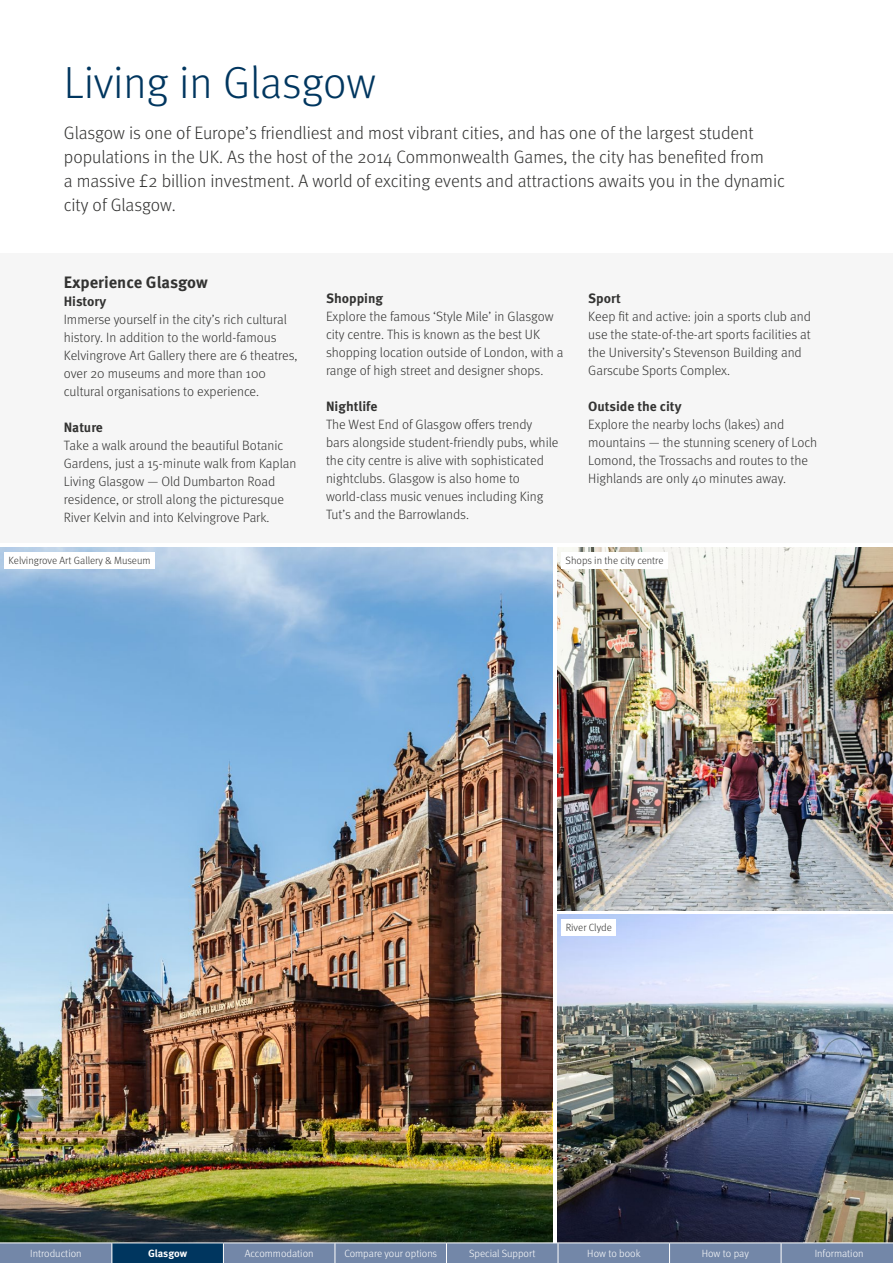
<style>
.page{position:relative;width:893px;height:1263px;background:#fff}
.page>*{position:absolute;margin:0;border:0;box-sizing:border-box;transform-origin:0 0}
.t1{font:300 45px "Meta Pro";letter-spacing:-.005em;color:#00365f}
.t2{font:300 18px/24px "Meta Pro";color:#333332}
.t3{font:700 16.5px "Meta Pro";color:#333332}
.t4{font:300 13.5px/18px "Meta Pro";color:#333332}
.t5{font:700 13.5px "Meta Pro";color:#333332}
.t6{font:300 10.5px "Meta Pro";color:#fff}
.t7{font:300 10.5px "Meta Pro";color:#333332}
.t8{font:700 10.5px "Meta Pro";letter-spacing:-.005em;color:#fff}
</style>
<div class="page">
<div style="left:0;top:254px;width:893px;height:289px;background:#f6f6f6"></div>
<img style="left:0;top:547px;width:553px;height:695px">
<img style="left:557px;top:915px;width:336px;height:327px">
<img style="left:557px;top:547px;width:336px;height:363px">
<div style="left:561px;top:552px;width:107px;height:16px;background:#fff"></div>
<div style="left:4px;top:552px;width:151px;height:16px;background:#fff"></div>
<div style="left:561px;top:919px;width:55px;height:16px;background:#fff"></div>
<svg style="left:0;top:1243px;width:893px;height:20px;background:#6980a1"></svg>
<h1 class="t1" style="left:64px;top:50px;width:314px">Living in Glasgow</h1>
<p class="t2" style="left:64px;top:120px;width:723px">Glasgow is one of Europe’s friendliest and most vibrant cities, and has one of the largest student populations in the UK. As the host of the 2014 Commonwealth Games, the city has benefited from<br>a massive £2 billion investment. A world of exciting events and attractions awaits you in the dynamic city of Glasgow.</p>
<p class="t3" style="left:64px;top:269px;width:146px">Experience Glasgow</p>
<p class="t5" style="left:64px;top:290px;width:44px">History</p>
<p class="t4" style="left:64px;top:309px;width:235px">Immerse yourself in the city’s rich cultural history. In addition to the world-famous Kelvingrove Art Gallery there are 6 theatres, over 20 museums and more than 100 cultural organisations to experience.</p>
<p class="t5" style="left:64px;top:416px;width:41px">Nature</p>
<p class="t4" style="left:64px;top:435px;width:234px">Take a walk around the beautiful Botanic Gardens, just a 15-minute walk from Kaplan Living Glasgow — Old Dumbarton Road residence, or stroll along the picturesque River Kelvin and into Kelvingrove Park.</p>
<p class="t5" style="left:326px;top:288px;width:59px">Shopping</p>
<p class="t4" style="left:326px;top:307px;width:239px">Explore the famous ‘Style Mile’ in Glasgow city centre. This is known as the best UK shopping location outside of London, with a range of high street and designer shops.</p>
<p class="t5" style="left:326px;top:396px;width:53px">Nightlife</p>
<p class="t4" style="left:326px;top:415px;width:234px">The West End of Glasgow offers trendy bars alongside student-friendly pubs, while the city centre is alive with sophisticated nightclubs. Glasgow is also home to world-class music venues including King Tut’s and the Barrowlands.</p>
<p class="t5" style="left:588px;top:288px;width:34px">Sport</p>
<p class="t4" style="left:588px;top:307px;width:224px">Keep fit and active: join a sports club and use the state-of-the-art sports facilities at the University’s Stevenson Building and Garscube Sports Complex.</p>
<p class="t5" style="left:588px;top:396px;width:95px">Outside the city</p>
<p class="t4" style="left:588px;top:415px;width:231px">Explore the nearby lochs (lakes) and mountains — the stunning scenery of Loch Lomond, the Trossachs and routes to the Highlands are only 40 minutes away.</p>
<p class="t7" style="left:9px;top:553px;width:143px">Kelvingrove Art Gallery &amp; Museum</p>
<p class="t7" style="left:566px;top:553px;width:99px">Shops in the city centre</p>
<p class="t7" style="left:566px;top:920px;width:48px">River Clyde</p>
<p class="t6" style="left:30px;top:1246px;width:53px">Introduction</p>
<p class="t8" style="left:148px;top:1245px;width:41px">Glasgow</p>
<p class="t6" style="left:245px;top:1246px;width:70px">Accommodation</p>
<p class="t6" style="left:344px;top:1246px;width:94px">Compare your options</p>
<p class="t6" style="left:469px;top:1246px;width:68px">Special Support</p>
<p class="t6" style="left:587px;top:1246px;width:55px">How to book</p>
<p class="t6" style="left:702px;top:1246px;width:49px">How to pay</p>
<p class="t6" style="left:815px;top:1246px;width:50px">Information</p>
</div>
